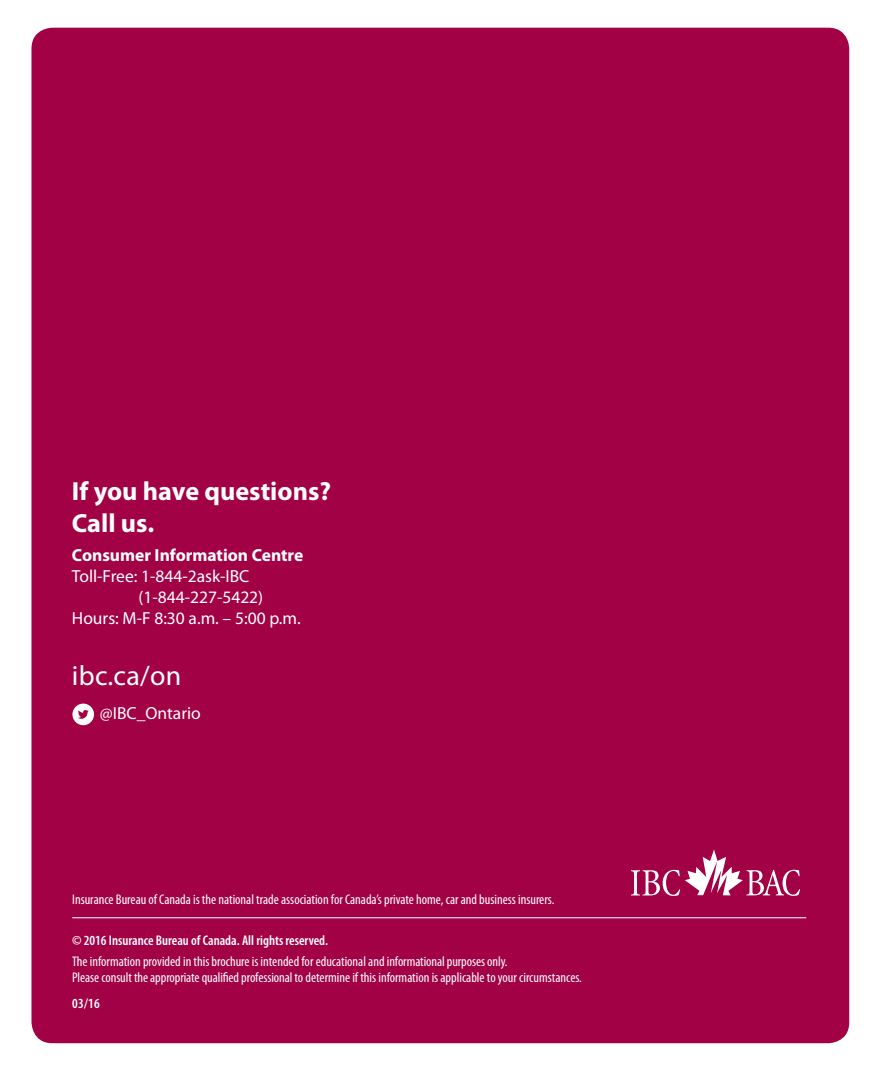
<style>
.page{position:relative;width:882px;height:1071px;background:#fff}
.page>*{position:absolute;margin:0;border:0;box-sizing:border-box;transform-origin:0 0}
.web_info{font:28px "Myriad Pro";letter-spacing:.01em;color:#fff}
.questions_header{font:700 26.25px "Myriad Pro";color:#fff}
.phone_line_1{font:17.5px/21px "Myriad Pro";color:#fff}
.region_subhead{font:700 17.5px "Myriad Pro";color:#fff}
.disclaimer{font:condensed 14px/15.8px "Myriad Pro";color:#fff}
.copyright{font:600 condensed 14px "Myriad Pro";color:#fff}
.date{font:600 condensed 14px "Myriad Pro";color:#fff}
</style>
<div class="page">
<div style="left:32px;top:28px;width:817px;height:1015px;background:#a30146;border-radius:21px"></div>
<svg style="left:631px;top:850px;width:169px;height:46px"></svg>
<hr style="left:72px;top:917px;width:734px;height:1px;background:#fff">
<div style="left:72px;top:704px;width:22px;height:21px;background:#fff;border-radius:50%"></div>
<svg style="left:78px;top:710px;width:11px;height:9px"></svg>
<p class="questions_header" style="left:72px;top:474px;width:261px">If you have questions?</p>
<p class="questions_header" style="left:72px;top:506px;width:84px">Call us.</p>
<p class="region_subhead" style="left:72px;top:543px;width:233px">Consumer Information Centre</p>
<p class="phone_line_1" style="left:138px;top:565px;width:126px;text-indent:-67px">Toll-Free: 1-844-2ask-IBC (1-844-227-5422)</p>
<p class="phone_line_1" style="left:72px;top:607px;width:230px">Hours: M-F 8:30 a.m. – 5:00 p.m.</p>
<p class="web_info" style="left:72px;top:658px;width:111px">ibc.ca/on</p>
<p class="phone_line_1" style="left:100px;top:702px;width:102px">@IBC_Ontario</p>
<p class="disclaimer" style="left:72px;top:891px;width:484px">Insurance Bureau of Canada is the national trade association for Canada’s private home, car and business insurers.</p>
<p class="copyright" style="left:72px;top:932px;width:258px">© 2016 Insurance Bureau of Canada. All rights reserved.</p>
<p class="disclaimer" style="left:72px;top:954px;width:511px">The information provided in this brochure is intended for educational and informational purposes only.<br>Please consult the appropriate qualified professional to determine if this information is applicable to your circumstances.</p>
<p class="date" style="left:72px;top:995px;width:29px">03/16</p>
</div>
